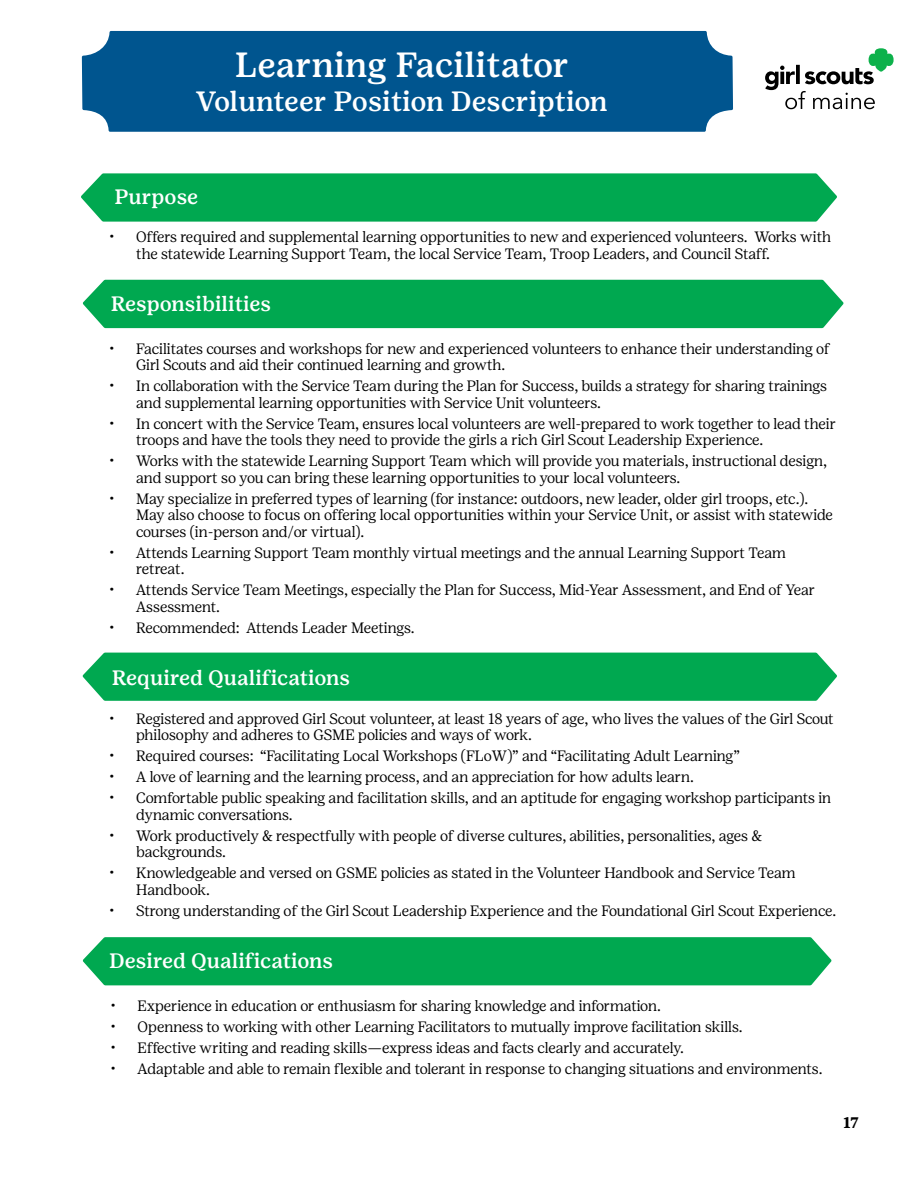
<style>
.page{position:relative;width:918px;height:1188px;background:#fff}
.page>*{position:absolute;margin:0;border:0;box-sizing:border-box;transform-origin:0 0}
.t1{font:500 34.95px "Girl Scout Text";color:#fff}
.t2{font:500 27.9px "Girl Scout Text";color:#fff}
.t3{font:500 20.85px "Girl Scout Text";color:#fff}
.t4{font:700 15.3px "Girl Scout Text";color:#000}
.t5{font:300 15px/16.5px "Girl Scout Display";color:#000}
</style>
<div class="page">
<div style="left:82px;top:31px;width:651px;height:101px;background:#00558f"></div>
<svg style="left:765px;top:48px;width:129px;height:61px"></svg>
<div style="left:81px;top:173px;width:756px;height:49px;background:#00a850"></div>
<div style="left:83px;top:280px;width:761px;height:48px;background:#00a850"></div>
<div style="left:83px;top:653px;width:754px;height:48px;background:#00a850"></div>
<div style="left:83px;top:937px;width:749px;height:48px;background:#00a850"></div>
<h1 class="t1" style="left:235px;top:44px;width:336px">Learning Facilitator</h1>
<h2 class="t2" style="left:196px;top:84px;width:414px">Volunteer Position Description</h2>
<h3 class="t3" style="left:114px;top:184px;width:86px">Purpose</h3>
<p class="t5" style="left:136px;top:229px;width:697px;text-indent:-27px">• Offers required and supplemental learning opportunities to new and experienced volunteers. Works with the statewide Learning Support Team, the local Service Team, Troop Leaders, and Council Staff.</p>
<h3 class="t3" style="left:111px;top:291px;width:162px">Responsibilities</h3>
<p class="t5" style="left:136px;top:340px;width:695px;text-indent:-27px">• Facilitates courses and workshops for new and experienced volunteers to enhance their understanding of<br>Girl Scouts and aid their continued learning and growth.</p>
<p class="t5" style="left:136px;top:377px;width:692px;text-indent:-27px">• In collaboration with the Service Team during the Plan for Success, builds a strategy for sharing trainings and supplemental learning opportunities with Service Unit volunteers.</p>
<p class="t5" style="left:136px;top:415px;width:701px;text-indent:-27px">• In concert with the Service Team, ensures local volunteers are well-prepared to work together to lead their troops and have the tools they need to provide the girls a rich Girl Scout Leadership Experience.</p>
<p class="t5" style="left:136px;top:452px;width:692px;text-indent:-27px">• Works with the statewide Learning Support Team which will provide you materials, instructional design, and support so you can bring these learning opportunities to your local volunteers.</p>
<p class="t5" style="left:136px;top:490px;width:698px;text-indent:-27px">• May specialize in preferred types of learning (for instance: outdoors, new leader, older girl troops, etc.).<br>May also choose to focus on offering local opportunities within your Service Unit, or assist with statewide courses (in-person and/or virtual).</p>
<p class="t5" style="left:136px;top:544px;width:651px;text-indent:-27px">• Attends Learning Support Team monthly virtual meetings and the annual Learning Support Team retreat.</p>
<p class="t5" style="left:136px;top:581px;width:680px;text-indent:-27px">• Attends Service Team Meetings, especially the Plan for Success, Mid-Year Assessment, and End of Year<br>Assessment.</p>
<p class="t5" style="left:109px;top:619px;width:307px">• Recommended: Attends Leader Meetings.</p>
<h3 class="t3" style="left:112px;top:665px;width:240px">Required Qualifications</h3>
<p class="t5" style="left:136px;top:710px;width:699px;text-indent:-27px">• Registered and approved Girl Scout volunteer, at least 18 years of age, who lives the values of the Girl Scout philosophy and adheres to GSME policies and ways of work.</p>
<p class="t5" style="left:109px;top:748px;width:632px">• Required courses: “Facilitating Local Workshops (FLoW)” and “Facilitating Adult Learning”</p>
<p class="t5" style="left:109px;top:769px;width:586px">• A love of learning and the learning process, and an appreciation for how adults learn.</p>
<p class="t5" style="left:136px;top:790px;width:696px;text-indent:-27px">• Comfortable public speaking and facilitation skills, and an aptitude for engaging workshop participants in dynamic conversations.</p>
<p class="t5" style="left:136px;top:827px;width:628px;text-indent:-27px">• Work productively &amp; respectfully with people of diverse cultures, abilities, personalities, ages &amp; backgrounds.</p>
<p class="t5" style="left:136px;top:865px;width:661px;text-indent:-27px">• Knowledgeable and versed on GSME policies as stated in the Volunteer Handbook and Service Team<br>Handbook.</p>
<p class="t5" style="left:109px;top:902px;width:729px">• Strong understanding of the Girl Scout Leadership Experience and the Foundational Girl Scout Experience.</p>
<h3 class="t3" style="left:109px;top:948px;width:225px">Desired Qualifications</h3>
<p class="t5" style="left:111px;top:997px;width:552px">• Experience in education or enthusiasm for sharing knowledge and information.</p>
<p class="t5" style="left:111px;top:1018px;width:634px">• Openness to working with other Learning Facilitators to mutually improve facilitation skills.</p>
<p class="t5" style="left:111px;top:1039px;width:575px">• Effective writing and reading skills—express ideas and facts clearly and accurately.</p>
<p class="t5" style="left:111px;top:1060px;width:713px">• Adaptable and able to remain flexible and tolerant in response to changing situations and environments.</p>
<p class="t4" style="left:843px;top:1113px;width:17px">17</p>
</div>
